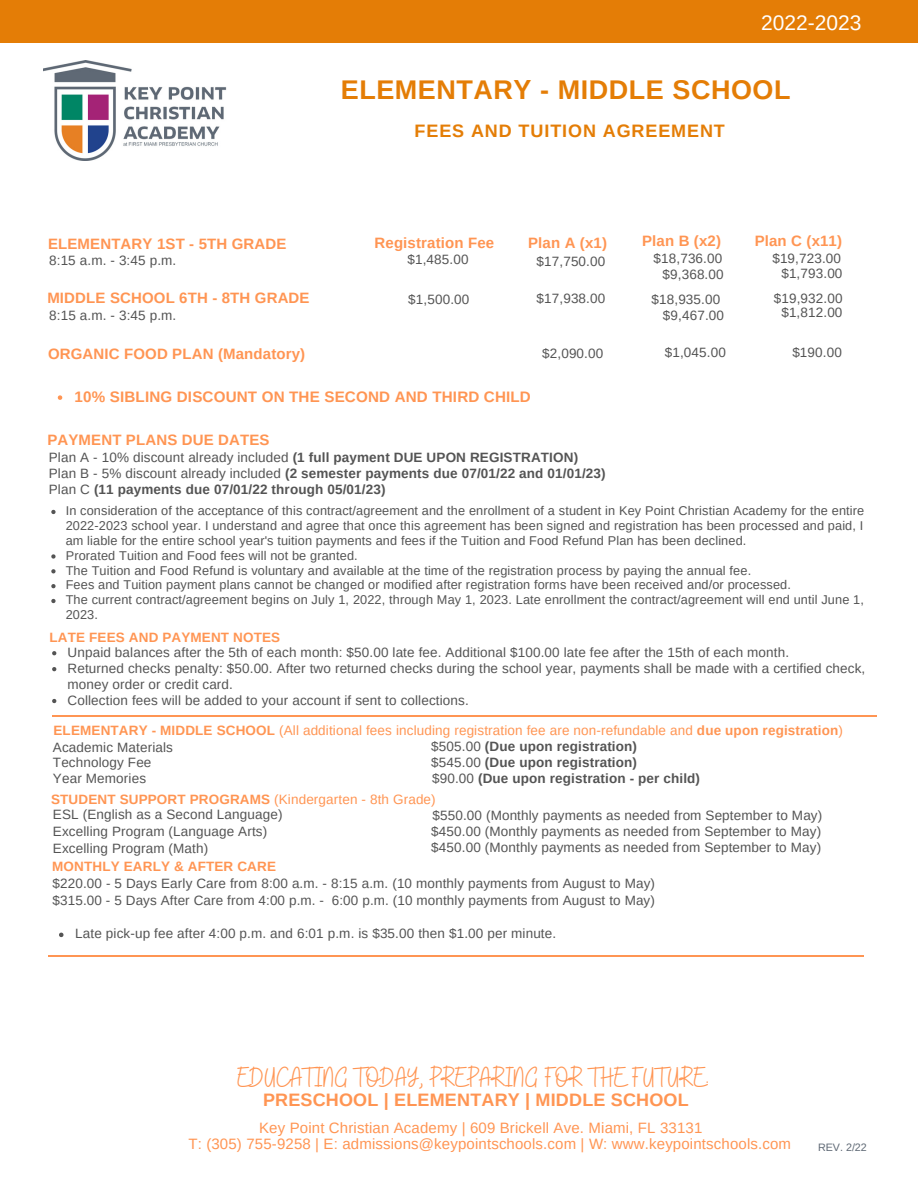
<style>
.page{position:relative;width:918px;height:1188px;background:#fff}
.page>*{position:absolute;margin:0;border:0;box-sizing:border-box;transform-origin:0 0}
.t1{font:28.5px "Buffalo";letter-spacing:.01em;color:#ff9553}
.t2{font:700 27px "Arimo";letter-spacing:.02em;color:#e47d06}
.t3{font:21px "Arimo";color:#fff}
.t4{font:700 18px "Arimo";letter-spacing:.01em;color:#ff9553}
.t5{font:700 18px "Arimo";letter-spacing:.05em;color:#e47d06}
.t6{font:700 15.15px "Arimo";letter-spacing:.01em;color:#ff9553}
.t7{font:700 15px "Arimo";letter-spacing:.01em;color:#ff9553}
.t8{font:15px "Arimo";letter-spacing:.01em;color:#ff9553}
.t9{font:13.5px/15.9px "Arimo";letter-spacing:.01em;color:#545454}
.t10{font:700 13.5px "Arimo";letter-spacing:.01em;color:#545454}
.t11{font:13.5px "Arimo";letter-spacing:.01em;color:#ff9553}
.t12{font:700 13.5px "Arimo";letter-spacing:.01em;color:#ff9553}
.t13{font:12.75px/14.9px "Arimo";letter-spacing:.01em;color:#545454;text-align:justify}
.t14{font:10.8px "Arimo";color:#5f6975}
.s1{font-weight:400}
.s2{font-weight:700}
</style>
<div class="page">
<hr style="left:53px;top:715px;width:824px;height:1px;background:#ff9553">
<img style="left:43px;top:60px;width:184px;height:100px">
<div style="left:0;top:0;width:918px;height:43px;background:#e47d06"></div>
<svg style="left:52px;top:651px;width:4px;height:4px"></svg>
<svg style="left:52px;top:667px;width:4px;height:4px"></svg>
<svg style="left:52px;top:699px;width:4px;height:4px"></svg>
<hr style="left:48px;top:955px;width:816px;height:1px;background:#ff9553">
<svg style="left:59px;top:933px;width:5px;height:4px"></svg>
<svg style="left:51px;top:510px;width:5px;height:4px"></svg>
<svg style="left:51px;top:554px;width:5px;height:5px"></svg>
<svg style="left:51px;top:569px;width:5px;height:4px"></svg>
<svg style="left:51px;top:584px;width:5px;height:4px"></svg>
<svg style="left:51px;top:599px;width:5px;height:4px"></svg>
<svg style="left:58px;top:395px;width:4px;height:5px"></svg>
<p class="t3" style="left:761px;top:11px;width:102px">2022-2023</p>
<p class="t2" style="left:341px;top:75px;width:451px">ELEMENTARY - MIDDLE SCHOOL</p>
<p class="t5" style="left:415px;top:121px;width:312px">FEES AND TUITION AGREEMENT</p>
<p class="t7" style="left:375px;top:234px;width:121px">Registration Fee</p>
<p class="t7" style="left:528px;top:234px;width:80px">Plan A (x1)</p>
<p class="t7" style="left:755px;top:233px;width:89px">Plan C (x11)</p>
<p class="t7" style="left:642px;top:233px;width:80px">Plan B (x2)</p>
<p class="t7" style="left:48px;top:235px;width:240px">ELEMENTARY 1ST - 5TH GRADE</p>
<p class="t9" style="left:49px;top:252px;width:129px">8:15 a.m. - 3:45 p.m.</p>
<p class="t9" style="left:407px;top:251px;width:63px">$1,485.00</p>
<p class="t9" style="left:537px;top:253px;width:70px">$17,750.00</p>
<p class="t9" style="left:654px;top:250px;width:70px">$18,736.00</p>
<p class="t9" style="left:772px;top:250px;width:70px">$19,723.00</p>
<p class="t9" style="left:781px;top:265px;width:63px">$1,793.00</p>
<p class="t9" style="left:408px;top:291px;width:63px">$1,500.00</p>
<p class="t9" style="left:663px;top:266px;width:63px">$9,368.00</p>
<p class="t7" style="left:47px;top:289px;width:264px">MIDDLE SCHOOL 6TH - 8TH GRADE</p>
<p class="t9" style="left:49px;top:307px;width:129px">8:15 a.m. - 3:45 p.m.</p>
<p class="t7" style="left:48px;top:345px;width:259px">ORGANIC FOOD PLAN (Mandatory)</p>
<p class="t9" style="left:537px;top:291px;width:70px">$17,938.00</p>
<p class="t9" style="left:652px;top:291px;width:70px">$18,935.00</p>
<p class="t9" style="left:774px;top:290px;width:70px">$19,932.00</p>
<p class="t9" style="left:663px;top:308px;width:63px">$9,467.00</p>
<p class="t9" style="left:781px;top:304px;width:63px">$1,812.00</p>
<p class="t9" style="left:542px;top:345px;width:63px">$2,090.00</p>
<p class="t9" style="left:665px;top:344px;width:63px">$1,045.00</p>
<p class="t9" style="left:792px;top:344px;width:51px">$190.00</p>
<p class="t6" style="left:75px;top:388px;width:458px">10% SIBLING DISCOUNT ON THE SECOND AND THIRD CHILD</p>
<p class="t7" style="left:47px;top:432px;width:224px">PAYMENT PLANS DUE DATES</p>
<p class="t10" style="left:49px;top:450px;width:531px"><span class="s1">Plan A - 10% discount already included</span> (1 full payment DUE UPON REGISTRATION)</p>
<p class="t10" style="left:49px;top:466px;width:558px"><span class="s1">Plan B - 5% discount already included</span> (2 semester payments due 07/01/22 and 01/01/23)</p>
<p class="t10" style="left:49px;top:481px;width:338px"><span class="s1">Plan C</span> (11 payments due 07/01/22 through 05/01/23)</p>
<p class="t13" style="left:66px;top:503px;width:800px">In consideration of the acceptance of this contract/agreement and the enrollment of a student in Key Point Christian Academy for the entire 2022-2023 school year. I understand and agree that once this agreement has been signed and registration has been processed and paid, I am liable for the entire school year's tuition payments and fees if the Tuition and Food Refund Plan has been declined.</p>
<p class="t13" style="left:66px;top:548px;width:294px">Prorated Tuition and Food fees will not be granted.</p>
<p class="t13" style="left:66px;top:563px;width:687px">The Tuition and Food Refund is voluntary and available at the time of the registration process by paying the annual fee.</p>
<p class="t13" style="left:66px;top:578px;width:727px">Fees and Tuition payment plans cannot be changed or modified after registration forms have been received and/or processed.</p>
<p class="t13" style="left:66px;top:592px;width:800px">The current contract/agreement begins on July 1, 2022, through May 1, 2023. Late enrollment the contract/agreement will end until June 1,<br>2023.</p>
<p class="t12" style="left:50px;top:629px;width:232px">LATE FEES AND PAYMENT NOTES</p>
<p class="t9" style="left:68px;top:645px;width:723px">Unpaid balances after the 5th of each month: $50.00 late fee. Additional $100.00 late fee after the 15th of each month.</p>
<p class="t9" style="left:68px;top:661px;width:799px">Returned checks penalty: $50.00. After two returned checks during the school year, payments shall be made with a certified check, money order or credit card.</p>
<p class="t9" style="left:68px;top:693px;width:403px">Collection fees will be added to your account if sent to collections.</p>
<p class="t11" style="left:53px;top:723px;width:791px"><span class="s2">ELEMENTARY - MIDDLE SCHOOL</span> (All additional fees including registration fee are non-refundable and <span class="s2">due upon registration</span>)</p>
<p class="t9" style="left:53px;top:739px;width:122px">Academic Materials</p>
<p class="t9" style="left:53px;top:755px;width:100px">Technology Fee</p>
<p class="t10" style="left:431px;top:739px;width:207px"><span class="s1">$505.00</span> (Due upon registration)</p>
<p class="t10" style="left:431px;top:755px;width:207px"><span class="s1">$545.00</span> (Due upon registration)</p>
<p class="t10" style="left:432px;top:771px;width:270px"><span class="s1">$90.00</span> (Due upon registration - per child)</p>
<p class="t11" style="left:51px;top:792px;width:386px"><span class="s2">STUDENT SUPPORT PROGRAMS</span> (Kindergarten - 8th Grade)</p>
<p class="t9" style="left:53px;top:807px;width:231px">ESL (English as a Second Language)</p>
<p class="t9" style="left:53px;top:824px;width:216px">Excelling Program (Language Arts)</p>
<p class="t9" style="left:53px;top:840px;width:157px">Excelling Program (Math)</p>
<p class="t9" style="left:53px;top:771px;width:95px">Year Memories</p>
<p class="t9" style="left:432px;top:807px;width:391px">$550.00 (Monthly payments as needed from September to May)</p>
<p class="t9" style="left:431px;top:823px;width:391px">$450.00 (Monthly payments as needed from September to May)</p>
<p class="t9" style="left:431px;top:840px;width:391px">$450.00 (Monthly payments as needed from September to May)</p>
<p class="t12" style="left:52px;top:859px;width:225px">MONTHLY EARLY &amp; AFTER CARE</p>
<p class="t9" style="left:53px;top:875px;width:604px">$220.00 - 5 Days Early Care from 8:00 a.m. - 8:15 a.m. (10 monthly payments from August to May)</p>
<p class="t9" style="left:53px;top:892px;width:604px">$315.00 - 5 Days After Care from 4:00 p.m. - 6:00 p.m. (10 monthly payments from August to May)</p>
<p class="t9" style="left:75px;top:926px;width:483px">Late pick-up fee after 4:00 p.m. and 6:01 p.m. is $35.00 then $1.00 per minute.</p>
<p class="t1" style="left:237px;top:1059px;width:473px">EDUCATING TODAY, PREPARING FOR THE FUTURE.</p>
<p class="t8" style="left:259px;top:1119px;width:445px">Key Point Christian Academy | 609 Brickell Ave. Miami, FL 33131</p>
<p class="t8" style="left:188px;top:1136px;width:604px">T: (305) 755-9258 | E: admissions@keypointschools.com | W: www.keypointschools.com</p>
<p class="t4" style="left:263px;top:1090px;width:427px">PRESCHOOL | ELEMENTARY | MIDDLE SCHOOL</p>
<p class="t14" style="left:818px;top:1141px;width:50px">REV. 2/22</p>
</div>
